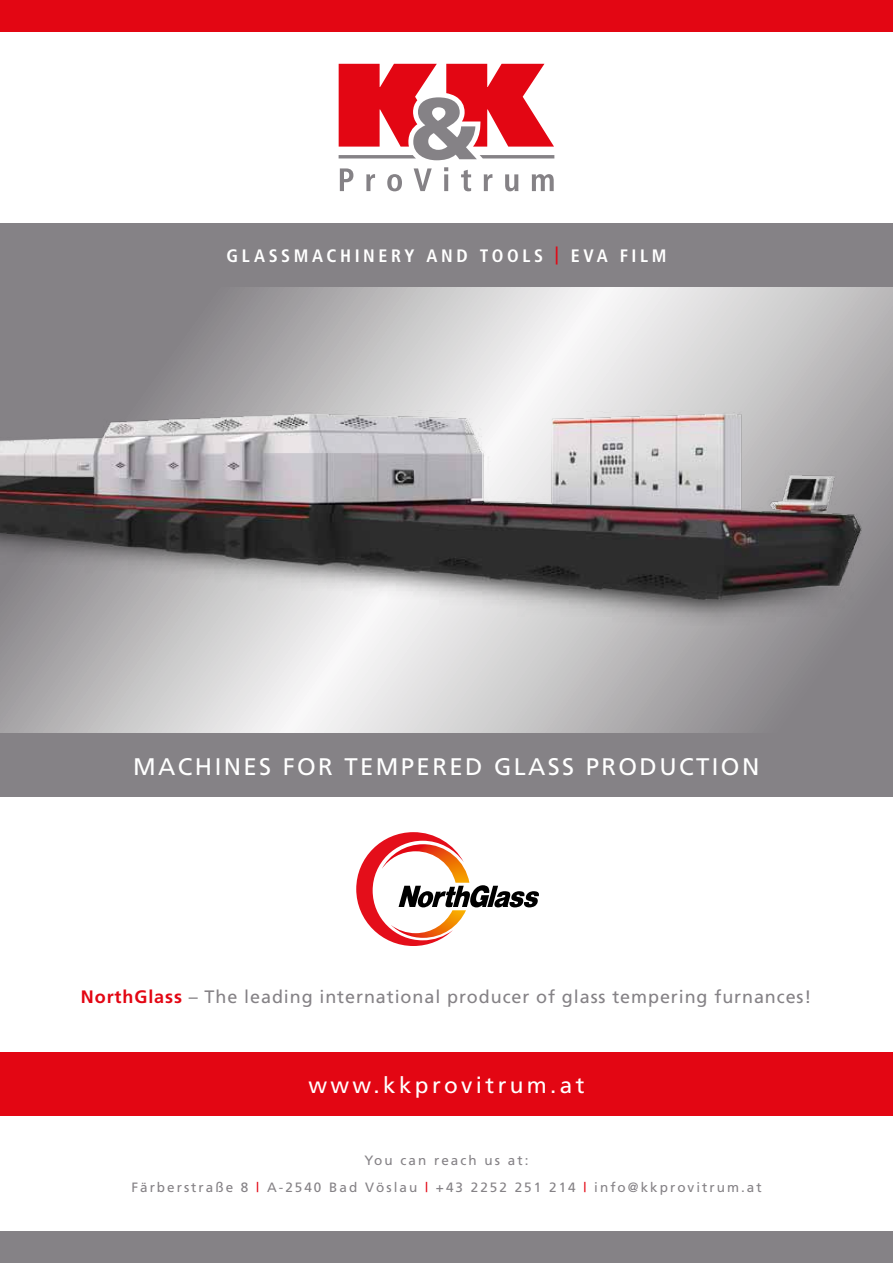
<style>
.page{position:relative;width:893px;height:1263px;background:#fff}
.page>*{position:absolute;margin:0;border:0;box-sizing:border-box;transform-origin:0 0}
.t1{font:24px "Frutiger";letter-spacing:.1em;color:#fff}
.t2{font:22.5px "Frutiger";letter-spacing:.15em;color:#fff}
.t3{font:18px "Frutiger";letter-spacing:.05em;color:#858286}
.t4{font:700 condensed 18px "Frutiger LT Std";letter-spacing:.2em;color:#fff}
.t5{font:13.5px/27px "Frutiger";letter-spacing:.15em;color:#858286;text-align:center}
.s1{color:#e30613}
.s2{font-weight:700;color:#e30613}
</style>
<div class="page">
<svg style="left:0;top:287px;width:893px;height:446px;background:#bdbbbd"></svg>
<img style="left:0;top:385px;width:893px;height:270px">
<div style="left:0;top:0;width:893px;height:32px;background:#e30613"></div>
<div style="left:0;top:1231px;width:893px;height:32px;background:#858286"></div>
<div style="left:0;top:223px;width:893px;height:64px;background:#858286"></div>
<svg style="left:340px;top:168px;width:13px;height:23px"></svg>
<svg style="left:366px;top:174px;width:9px;height:17px"></svg>
<svg style="left:387px;top:174px;width:15px;height:17px"></svg>
<svg style="left:414px;top:168px;width:18px;height:23px"></svg>
<svg style="left:444px;top:174px;width:4px;height:17px"></svg>
<svg style="left:444px;top:167px;width:4px;height:4px"></svg>
<svg style="left:461px;top:170px;width:10px;height:21px"></svg>
<svg style="left:484px;top:174px;width:8px;height:17px"></svg>
<svg style="left:505px;top:174px;width:13px;height:17px"></svg>
<svg style="left:532px;top:174px;width:22px;height:17px"></svg>
<svg style="left:339px;top:64px;width:215px;height:96px"></svg>
<div style="left:0;top:733px;width:893px;height:64px;background:#858286"></div>
<svg style="left:356px;top:832px;width:183px;height:114px"></svg>
<div style="left:0;top:1052px;width:893px;height:64px;background:#e30613"></div>
<h3 class="t4" style="left:226px;top:245px;width:441px">GLASSMACHINERY AND TOOLS <span class="s1">|</span> Eva FILM</h3>
<h1 class="t1" style="left:133px;top:752px;width:628px">Machines for tem pered glass production</h1>
<h3 class="t3" style="left:81px;top:986px;width:732px"><span class="s2">NorthGlass</span> – The leading international producer of glass tempering furnances!</h3>
<h2 class="t2" style="left:308px;top:1072px;width:278px">www.kkprovitrum.at</h2>
<p class="t5" style="left:131px;top:1147px;width:632px">You can reach us at:<br>F ärberstraße 8 <span class="s1">|</span> A-2540 Bad Vöslau <span class="s1">|</span> +43 2252 251 214 <span class="s1">|</span> info@kkprovitrum.at</p>
</div>
